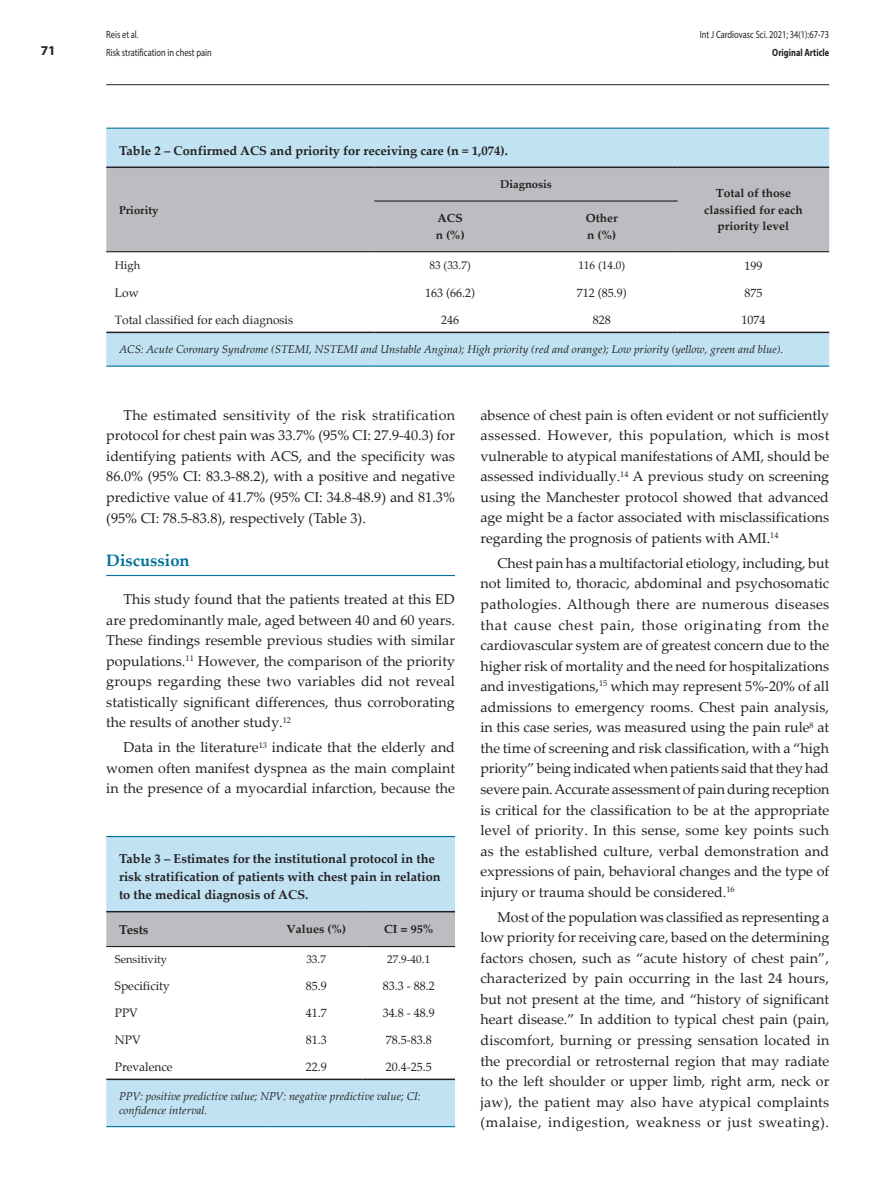
<style>
.page{position:relative;width:893px;height:1191px;background:#fff}
.page>*{position:absolute;margin:0;border:0;box-sizing:border-box;transform-origin:0 0}
._1_-_Titulo-materia{font:700 16.5px "Palatino Linotype";color:#00719a}
._4_-_Texto-Basico{font:14.25px/20.5px "Palatino Linotype";color:#231f20;text-align:justify}
.t1{font:700 13.5px "Myriad Pro";color:#231f20}
._1_-_Titulo-Tabela{font:700 12.75px/18px "Palatino Linotype";color:#231f20}
._3_-_Corpo-tabela{font:12px "Palatino";color:#231f20}
._2_-_Sub-titulo{font:700 12px/16.5px "Palatino";color:#231f20;text-align:center}
._4_-_Legenda{font:italic 11.25px/13.5px "Palatino Linotype";color:#231f20}
._3_-_Corpo-tabela-2{font:11.25px "Palatino Linotype";color:#231f20}
._2_-_Sub-titulo-2{font:700 11.25px "Palatino Linotype";color:#231f20}
.t2{font:10.5px/18px "Myriad Pro";color:#231f20;scale:.8 1}
.t3{font:700 10.5px "Myriad Pro";color:#231f20;scale:.8 1}
</style>
<div class="page">
<hr style="left:106px;top:575px;width:349px;height:1px;background:#00719a">
<svg style="left:106px;top:129px;width:723px;height:236px"></svg>
<div style="left:106px;top:168px;width:723px;height:83px;background:#bcbdc0"></div>
<hr style="left:374px;top:251px;width:152px;height:1px;background:#231f20">
<hr style="left:526px;top:251px;width:152px;height:1px;background:#231f20">
<hr style="left:106px;top:128px;width:268px;height:1px;background:#00719a">
<hr style="left:374px;top:128px;width:152px;height:1px;background:#00719a">
<hr style="left:526px;top:128px;width:152px;height:1px;background:#00719a">
<hr style="left:678px;top:128px;width:151px;height:1px;background:#00719a">
<hr style="left:106px;top:332px;width:268px;height:1px;background:#231f20">
<hr style="left:374px;top:332px;width:152px;height:1px;background:#231f20">
<hr style="left:526px;top:332px;width:152px;height:1px;background:#231f20">
<hr style="left:678px;top:332px;width:151px;height:1px;background:#231f20">
<hr style="left:106px;top:365px;width:268px;height:2px;background:#00719a">
<hr style="left:374px;top:365px;width:152px;height:2px;background:#00719a">
<hr style="left:526px;top:365px;width:152px;height:2px;background:#00719a">
<hr style="left:678px;top:365px;width:151px;height:2px;background:#00719a">
<hr style="left:374px;top:166px;width:152px;height:2px;background:#231f20">
<hr style="left:526px;top:166px;width:152px;height:2px;background:#231f20">
<hr style="left:374px;top:200px;width:152px;height:2px;background:#231f20">
<hr style="left:526px;top:200px;width:152px;height:2px;background:#231f20">
<hr style="left:678px;top:166px;width:151px;height:2px;background:#231f20">
<hr style="left:678px;top:251px;width:151px;height:1px;background:#231f20">
<hr style="left:106px;top:166px;width:268px;height:2px;background:#231f20">
<hr style="left:106px;top:251px;width:268px;height:1px;background:#231f20">
<svg style="left:106px;top:837px;width:349px;height:289px"></svg>
<div style="left:106px;top:912px;width:349px;height:34px;background:#bcbdc0"></div>
<hr style="left:106px;top:911px;width:164px;height:1px;background:#231f20">
<hr style="left:270px;top:946px;width:92px;height:1px;background:#231f20">
<hr style="left:362px;top:946px;width:93px;height:1px;background:#231f20">
<hr style="left:106px;top:836px;width:164px;height:1px;background:#00719a">
<hr style="left:270px;top:836px;width:92px;height:1px;background:#00719a">
<hr style="left:362px;top:836px;width:93px;height:1px;background:#00719a">
<hr style="left:106px;top:1078px;width:164px;height:2px;background:#231f20">
<hr style="left:270px;top:1078px;width:92px;height:2px;background:#231f20">
<hr style="left:362px;top:1078px;width:93px;height:2px;background:#231f20">
<hr style="left:106px;top:1126px;width:164px;height:1px;background:#00719a">
<hr style="left:270px;top:1126px;width:92px;height:1px;background:#00719a">
<hr style="left:362px;top:1126px;width:93px;height:1px;background:#00719a">
<hr style="left:270px;top:911px;width:92px;height:1px;background:#231f20">
<hr style="left:362px;top:911px;width:93px;height:1px;background:#231f20">
<hr style="left:106px;top:946px;width:164px;height:1px;background:#231f20">
<hr style="left:106px;top:84px;width:723px;height:1px;background:#231f20">
<p class="t1" style="left:41px;top:42px;width:16px">71</p>
<p class="t2" style="left:106px;top:25px;width:133px">Reis et al.<br>Risk stratification in chest pain</p>
<p class="t2" style="left:700px;top:25px;width:163px">Int J Cardiovasc Sci. 2021; 34(1):67-73</p>
<p class="t3" style="left:772px;top:45px;width:73px">Original Article</p>
<p class="_1_-_Titulo-Tabela" style="left:119px;top:141px;width:390px">Table 2 – Confirmed ACS and priority for receiving care (n = 1,074).</p>
<p class="_2_-_Sub-titulo-2" style="left:119px;top:202px;width:41px">Priority</p>
<p class="_2_-_Sub-titulo" style="left:437px;top:210px;width:27px">ACS</p>
<p class="_2_-_Sub-titulo" style="left:436px;top:227px;width:30px">n (%)</p>
<p class="_2_-_Sub-titulo-2" style="left:500px;top:176px;width:53px">Diagnosis</p>
<p class="_2_-_Sub-titulo" style="left:586px;top:210px;width:33px">Other</p>
<p class="_2_-_Sub-titulo" style="left:587px;top:227px;width:30px">n (%)</p>
<p class="_2_-_Sub-titulo" style="left:704px;top:185px;width:100px">Total of those classified for each priority level</p>
<p class="_3_-_Corpo-tabela-2" style="left:115px;top:257px;width:27px">High</p>
<p class="_3_-_Corpo-tabela-2" style="left:430px;top:257px;width:43px">83 (33.7)</p>
<p class="_3_-_Corpo-tabela-2" style="left:578px;top:257px;width:48px">116 (14.0)</p>
<p class="_3_-_Corpo-tabela" style="left:744px;top:259px;width:19px">199</p>
<p class="_3_-_Corpo-tabela" style="left:115px;top:286px;width:25px">Low</p>
<p class="_3_-_Corpo-tabela" style="left:425px;top:286px;width:51px">163 (66.2)</p>
<p class="_3_-_Corpo-tabela" style="left:577px;top:286px;width:51px">712 (85.9)</p>
<p class="_3_-_Corpo-tabela" style="left:744px;top:286px;width:19px">875</p>
<p class="_3_-_Corpo-tabela" style="left:115px;top:313px;width:180px">Total classified for each diagnosis</p>
<p class="_3_-_Corpo-tabela" style="left:441px;top:313px;width:19px">246</p>
<p class="_3_-_Corpo-tabela" style="left:593px;top:313px;width:19px">828</p>
<p class="_3_-_Corpo-tabela" style="left:741px;top:313px;width:25px">1074</p>
<p class="_4_-_Legenda" style="left:119px;top:342px;width:666px">ACS: Acute Coronary Syndrome (STEMI, NSTEMI and Unstable Angina); High priority (red and orange); Low priority (yellow, green and blue).</p>
<p class="_4_-_Texto-Basico" style="left:106px;top:404px;width:350px;text-indent:17px">The estimated sensitivity of the risk stratification protocol for chest pain was 33.7% (95% CI: 27.9-40.3) for identifying patients with ACS, and the specificity was 86.0% (95% CI: 83.3-88.2), with a positive and negative predictive value of 41.7% (95% CI: 34.8-48.9) and 81.3% (95% CI: 78.5-83.8), respectively (Table 3).</p>
<p class="_1_-_Titulo-materia" style="left:106px;top:549px;width:85px">Discussion</p>
<p class="_4_-_Texto-Basico" style="left:106px;top:588px;width:350px;text-indent:17px">This study found that the patients treated at this ED are predominantly male, aged between 40 and 60 years.<br>These findings resemble previous studies with similar populations.<sup>11</sup> However, the comparison of the priority groups regarding these two variables did not reveal statistically significant differences, thus corroborating the results of another study.<sup>12</sup></p>
<p class="_4_-_Texto-Basico" style="left:106px;top:736px;width:350px;text-indent:17px">Data in the literature<sup>13</sup> indicate that the elderly and women often manifest dyspnea as the main complaint in the presence of a myocardial infarction, because the</p>
<p class="_1_-_Titulo-Tabela" style="left:119px;top:849px;width:323px">Table 3 – Estimates for the institutional protocol in the risk stratification of patients with chest pain in relation to the medical diagnosis of ACS.</p>
<p class="_1_-_Titulo-Tabela" style="left:119px;top:920px;width:31px">Tests</p>
<p class="_2_-_Sub-titulo" style="left:286px;top:921px;width:61px">Values (%)</p>
<p class="_2_-_Sub-titulo" style="left:384px;top:921px;width:51px">CI = 95%</p>
<p class="_3_-_Corpo-tabela-2" style="left:115px;top:951px;width:54px">Sensitivity</p>
<p class="_3_-_Corpo-tabela-2" style="left:306px;top:951px;width:21px">33.7</p>
<p class="_3_-_Corpo-tabela-2" style="left:387px;top:951px;width:45px">27.9-40.1</p>
<p class="_3_-_Corpo-tabela" style="left:115px;top:979px;width:56px">Specificity</p>
<p class="_3_-_Corpo-tabela" style="left:306px;top:979px;width:22px">85.9</p>
<p class="_3_-_Corpo-tabela" style="left:383px;top:979px;width:53px">83.3 - 88.2</p>
<p class="_3_-_Corpo-tabela" style="left:115px;top:1006px;width:25px">PPV</p>
<p class="_3_-_Corpo-tabela" style="left:306px;top:1006px;width:22px">41.7</p>
<p class="_3_-_Corpo-tabela" style="left:383px;top:1006px;width:53px">34.8 - 48.9</p>
<p class="_3_-_Corpo-tabela" style="left:115px;top:1033px;width:27px">NPV</p>
<p class="_3_-_Corpo-tabela" style="left:306px;top:1033px;width:22px">81.3</p>
<p class="_3_-_Corpo-tabela" style="left:386px;top:1033px;width:47px">78.5-83.8</p>
<p class="_3_-_Corpo-tabela" style="left:115px;top:1059px;width:59px">Prevalence</p>
<p class="_3_-_Corpo-tabela" style="left:306px;top:1059px;width:22px">22.9</p>
<p class="_3_-_Corpo-tabela" style="left:386px;top:1059px;width:47px">20.4-25.5</p>
<p class="_4_-_Legenda" style="left:119px;top:1089px;width:303px">PPV: positive predictive value; NPV: negative predictive value; CI: confidence interval.</p>
<p class="_4_-_Texto-Basico" style="left:480px;top:404px;width:350px">absence of chest pain is often evident or not sufficiently assessed. However, this population, which is most vulnerable to atypical manifestations of AMI, should be assessed individually.<sup>14</sup> A previous study on screening using the Manchester protocol showed that advanced age might be a factor associated with misclassifications regarding the prognosis of patients with AMI.<sup>14</sup></p>
<p class="_4_-_Texto-Basico" style="left:480px;top:552px;width:350px;text-indent:17px">Chest pain has a multifactorial etiology, including, but not limited to, thoracic, abdominal and psychosomatic pathologies. Although there are numerous diseases that cause chest pain, those originating from the cardiovascular system are of greatest concern due to the higher risk of mortality and the need for hospitalizations and investigations,<sup>15</sup> which may represent 5%-20% of all admissions to emergency rooms. Chest pain analysis, in this case series, was measured using the pain rule<sup>8</sup> at the time of screening and risk classification, with a “high priority” being indicated when patients said that they had severe pain. Accurate assessment of pain during reception is critical for the classification to be at the appropriate level of priority. In this sense, some key points such as the established culture, verbal demonstration and expressions of pain, behavioral changes and the type of injury or trauma should be considered.<sup>16</sup></p>
<p class="_4_-_Texto-Basico" style="left:480px;top:906px;width:350px;text-indent:17px">Most of the population was classified as representing a low priority for receiving care, based on the determining factors chosen, such as “acute history of chest pain”, characterized by pain occurring in the last 24 hours, but not present at the time, and “history of significant heart disease.” In addition to typical chest pain (pain, discomfort, burning or pressing sensation located in the precordial or retrosternal region that may radiate to the left shoulder or upper limb, right arm, neck or jaw), the patient may also have atypical complaints (malaise, indigestion, weakness or just sweating).</p>
</div>
